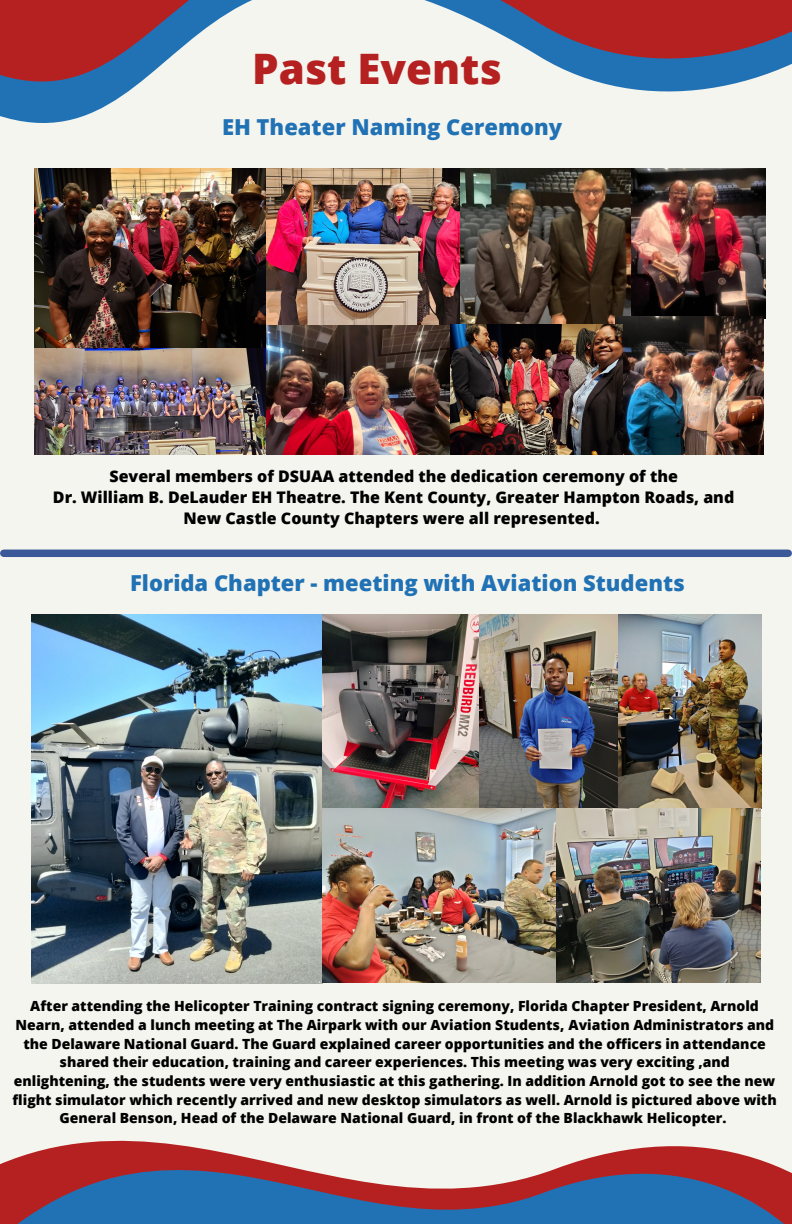
<style>
.page{position:relative;width:792px;height:1224px;background:#fff}
.page>*{position:absolute;margin:0;border:0;box-sizing:border-box;transform-origin:0 0}
.t1{font:800 42px "Open Sans";color:#b52121}
.t2{font:800 22px "Open Sans";color:#2172b5}
.t3{font:800 16px "Open Sans";color:#000}
.t4{font:800 14px/18.6px "Open Sans";color:#000;text-align:center}
</style>
<div class="page">
<svg style="left:0;top:809px;width:792px;height:415px;fill:#f5f5ef"></svg>
<img style="left:479px;top:615px;width:282px;height:193px">
<img style="left:31px;top:615px;width:291px;height:369px">
<img style="left:323px;top:615px;width:156px;height:193px">
<img style="left:323px;top:809px;width:437px;height:174px">
<div style="left:0;top:571px;width:792px;height:40px;background:#f5f5ef"></div>
<img style="left:0;top:0;width:792px;height:571px">
<p class="t1" style="left:252px;top:40px;width:251px">Past Events</p>
<p class="t2" style="left:222px;top:112px;width:342px">EH Theater Naming Ceremony</p>
<p class="t3" style="left:109px;top:465px;width:570px">Several members of DSUAA attended the dedication ceremony of the</p>
<p class="t3" style="left:53px;top:486px;width:683px">Dr. William B. DeLauder EH Theatre. The Kent County, Greater Hampton Roads, and</p>
<p class="t3" style="left:184px;top:507px;width:418px">New Castle County Chapters were all represented.</p>
<p class="t2" style="left:130px;top:568px;width:556px">Florida Chapter - meeting with Aviation Students</p>
<p class="t4" style="left:13px;top:997px;width:766px">After attending the Helicopter Training contract signing ceremony, Florida Chapter President, Arnold Nearn, attended a lunch meeting at The Airpark with our Aviation Students, Aviation Administrators and the Delaware National Guard. The Guard explained career opportunities and the officers in attendance shared their education, training and career experiences. This meeting was very exciting ,and enlightening, the students were very enthusiastic at this gathering. In addition Arnold got to see the new flight simulator which recently arrived and new desktop simulators as well. Arnold is pictured above with General Benson, Head of the Delaware National Guard, in front of the Blackhawk Helicopter.</p>
</div>
